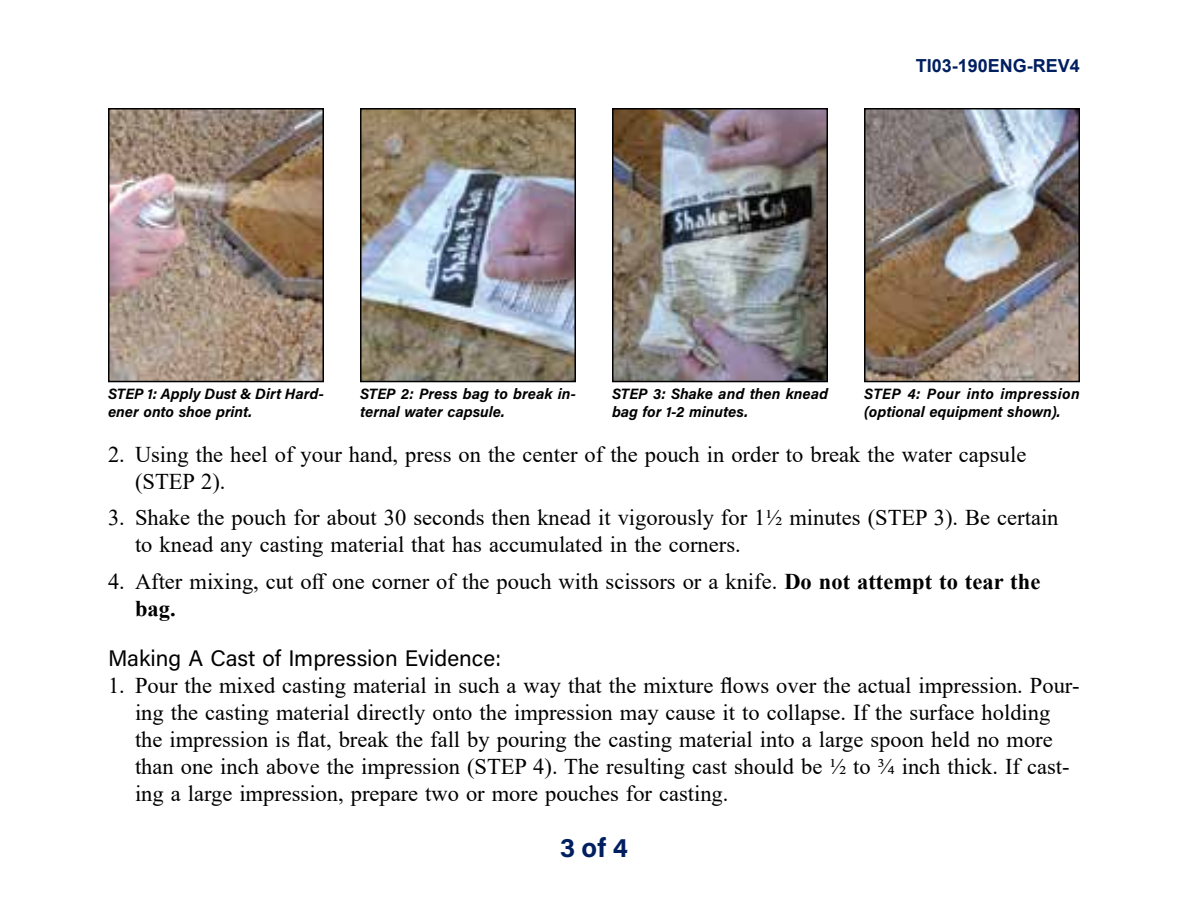
<style>
.page{position:relative;width:1188px;height:918px;background:#fff}
.page>*{position:absolute;margin:0;border:0;box-sizing:border-box;transform-origin:0 0}
.t1{font:700 27px "Acumin Pro";color:#001f60}
.t2{font:22.5px/27px "Times New Roman";color:#000}
.t3{font:22.5px "Acumin Pro";color:#000}
.t4{font:700 18px "Arial";color:#001f60}
.t5{font:italic 700 15px/18px "Acumin Pro";color:#000}
.s1{font-weight:700}
</style>
<div class="page">
<img style="left:111px;top:111px;width:210px;height:268px">
<div style="left:108px;top:108px;width:216px;height:274px;border:2px solid #000"></div>
<img style="left:363px;top:111px;width:210px;height:268px">
<div style="left:360px;top:108px;width:216px;height:274px;border:2px solid #000"></div>
<img style="left:615px;top:111px;width:210px;height:268px">
<div style="left:612px;top:108px;width:216px;height:274px;border:2px solid #000"></div>
<img style="left:867px;top:111px;width:210px;height:268px">
<div style="left:864px;top:108px;width:216px;height:274px;border:2px solid #000"></div>
<p class="t4" style="left:916px;top:53px;width:166px">TI03-190ENG-REV4</p>
<p class="t5" style="left:108px;top:384px;width:218px">STEP 1: Apply Dust &amp; Dirt Hard&shy;ener onto shoe print.</p>
<p class="t5" style="left:360px;top:384px;width:218px">STEP 2: Press bag to break in&shy;ternal water capsule.</p>
<p class="t5" style="left:612px;top:384px;width:218px">STEP 3: Shake and then knead bag for 1-2 minutes.</p>
<p class="t5" style="left:864px;top:384px;width:217px">STEP 4: Pour into impression (optional equipment shown).</p>
<p class="t2" style="left:135px;top:440px;width:893px;text-indent:-27px">2. Using the heel of your hand, press on the center of the pouch in order to break the water capsule (STEP 2).</p>
<p class="t2" style="left:135px;top:504px;width:925px;text-indent:-27px">3. Shake the pouch for about 30 seconds then knead it vigorously for 1½ minutes (STEP 3). Be certain to knead any casting material that has accumulated in the corners.</p>
<p class="t2" style="left:135px;top:567px;width:907px;text-indent:-27px">4. After mixing, cut off one corner of the pouch with scissors or a knife. <span class="s1">Do not attempt to tear the bag.</span></p>
<p class="t3" style="left:108px;top:642px;width:395px">Making A Cast of Impression Evidence:</p>
<p class="t2" style="left:135px;top:671px;width:946px;text-indent:-27px">1. Pour the mixed casting material in such a way that the mixture flows over the actual impression. Pour&shy;ing the casting material directly onto the impression may cause it to collapse. If the surface holding the impression is flat, break the fall by pouring the casting material into a large spoon held no more than one inch above the impression (STEP 4). The resulting cast should be ½ to ¾ inch thick. If cast&shy;ing a large impression, prepare two or more pouches for casting.</p>
<p class="t1" style="left:560px;top:828px;width:69px">3 of 4</p>
</div>
